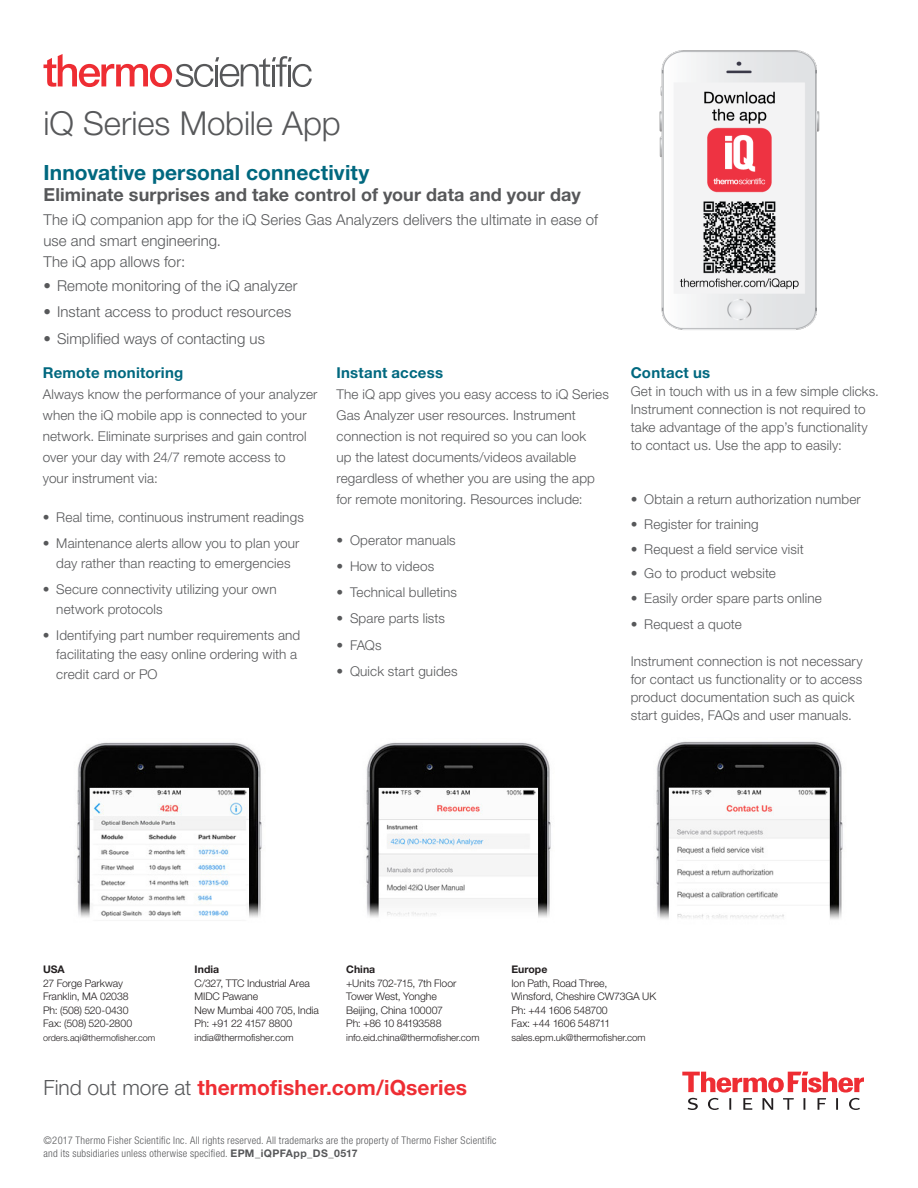
<style>
.page{position:relative;width:918px;height:1188px;background:#fff}
.page>*{position:absolute;margin:0;border:0;box-sizing:border-box;transform-origin:0 0}
.Subhead_Main{font:300 33px "Helvetica Neue LT Std";letter-spacing:-.005em;color:#57585a}
.CTA{font:700 21px "Helvetica Neue LT Std";letter-spacing:.005em;color:#ee2d33}
.Content_Header{font:700 21px "Helvetica Neue LT Std";letter-spacing:.005em;color:#00687f}
.Body_copy{font:700 18px "Helvetica Neue LT Std";letter-spacing:.005em;color:#57585a}
.Body_copy-2{font:300 15px/21px "Helvetica Neue LT Std";letter-spacing:.005em;color:#57585a}
.Bullet_Copy_1{font:700 15px "Helvetica Neue LT Std";letter-spacing:.015em;color:#00687f}
.Bullet_Copy_1-2{font:300 13.5px/21px "Helvetica Neue LT Std";letter-spacing:.01em;color:#57585a}
.Body_Copy{font:300 13.5px/18px "Helvetica Neue LT Std";letter-spacing:.01em;color:#57585a}
.Location_Numbers{font:300 10.5px/13.5px "Helvetica Neue LT Std";letter-spacing:-.01em;color:#231f20}
.Copyright___Tactic{font:300 condensed 10.5px/13.5px "Helvetica Neue LT Std";letter-spacing:.025em;color:#57585a}
.Location_Numbers-2{font:300 9.75px "Helvetica Neue LT Std";letter-spacing:-.005em;color:#231f20}
.Location_Numbers-3{font:300 9px "Helvetica Neue LT Std";color:#231f20}
.s1{font-weight:700}
.s2{font-weight:300;color:#57585a}
.s3{font-weight:700;font-stretch:normal}
</style>
<div class="page">
<svg style="left:44px;top:54px;width:268px;height:33px"></svg>
<svg style="left:682px;top:1072px;width:182px;height:38px"></svg>
<img style="left:77px;top:742px;width:185px;height:176px">
<img style="left:656px;top:741px;width:187px;height:178px">
<img style="left:659px;top:50px;width:161px;height:280px">
<img style="left:366px;top:742px;width:185px;height:176px">
<p class="Subhead_Main" style="left:44px;top:103px;width:299px">iQ Series Mobile App</p>
<p class="Content_Header" style="left:44px;top:160px;width:328px">Innovative personal connectivity</p>
<p class="Body_copy" style="left:44px;top:183px;width:539px">Eliminate surprises and take control of your data and your day</p>
<p class="Body_copy-2" style="left:44px;top:209px;width:556px">The iQ companion app for the iQ Series Gas Analyzers delivers the ultimate in ease of use and smart engineering.<br>The iQ app allows for:</p>
<p class="Body_copy-2" style="left:44px;top:275px;width:256px">• Remote monitoring of the iQ analyzer</p>
<p class="Body_copy-2" style="left:44px;top:301px;width:249px">• Instant access to product resources</p>
<p class="Body_copy-2" style="left:44px;top:327px;width:223px">• Simplified ways of contacting us</p>
<p class="Bullet_Copy_1" style="left:43px;top:364px;width:142px">Remote monitoring</p>
<p class="Bullet_Copy_1-2" style="left:43px;top:384px;width:276px">Always know the performance of your analyzer when the iQ mobile app is connected to your network. Eliminate surprises and gain control over your day with 24/7 remote access to<br>your instrument via:</p>
<p class="Bullet_Copy_1-2" style="left:43px;top:507px;width:263px">• Real time, continuous instrument readings</p>
<p class="Bullet_Copy_1-2" style="left:43px;top:534px;width:258px;line-height:19.5px;text-align:center">• Maintenance alerts allow you to plan your day rather than reacting to emergencies</p>
<p class="Bullet_Copy_1-2" style="left:56px;top:579px;width:222px;line-height:19.5px;text-indent:-14px">• Secure connectivity utilizing your own network protocols</p>
<p class="Bullet_Copy_1-2" style="left:56px;top:625px;width:246px;line-height:19.5px;text-indent:-14px">• Identifying part number requirements and facilitating the easy online ordering with a credit card or PO</p>
<p class="Bullet_Copy_1" style="left:337px;top:364px;width:108px">Instant access</p>
<p class="Bullet_Copy_1-2" style="left:337px;top:384px;width:274px">The iQ app gives you easy access to iQ Series Gas Analyzer user resources. Instrument connection is not required so you can look<br>up the latest documents/videos available regardless of whether you are using the app for remote monitoring. Resources include:</p>
<p class="Bullet_Copy_1-2" style="left:337px;top:529px;width:121px">• Operator manuals</p>
<p class="Bullet_Copy_1-2" style="left:337px;top:555px;width:99px">• How to videos</p>
<p class="Bullet_Copy_1-2" style="left:337px;top:582px;width:122px">• Technical bulletins</p>
<p class="Bullet_Copy_1-2" style="left:337px;top:608px;width:110px">• Spare parts lists</p>
<p class="Bullet_Copy_1-2" style="left:337px;top:634px;width:47px">• FAQs</p>
<p class="Bullet_Copy_1-2" style="left:337px;top:660px;width:123px">• Quick start guides</p>
<p class="Bullet_Copy_1" style="left:631px;top:364px;width:81px">Contact us</p>
<p class="Bullet_Copy_1-2" style="left:631px;top:382px;width:250px;line-height:18px">Get in touch with us in a few simple clicks.<br>Instrument connection is not required to take advantage of the app’s functionality to contact us. Use the app to easily:</p>
<p class="Bullet_Copy_1-2" style="left:631px;top:488px;width:232px">• Obtain a return authorization number</p>
<p class="Bullet_Copy_1-2" style="left:631px;top:513px;width:129px">• Register for training</p>
<p class="Bullet_Copy_1-2" style="left:631px;top:538px;width:174px">• Request a field service visit</p>
<p class="Bullet_Copy_1-2" style="left:631px;top:563px;width:147px">• Go to product website</p>
<p class="Bullet_Copy_1-2" style="left:631px;top:587px;width:193px">• Easily order spare parts online</p>
<p class="Bullet_Copy_1-2" style="left:631px;top:614px;width:113px">• Request a quote</p>
<p class="Body_Copy" style="left:631px;top:652px;width:233px">Instrument connection is not necessary for contact us functionality or to access product documentation such as quick start guides, FAQs and user manuals.</p>
<p class="Location_Numbers" style="left:43px;top:962px;width:91px"><span class="s1">USA<br></span>27 Forge Parkway<br>Franklin, MA 02038<br>Ph: (508) 520-0430<br>Fax: (508) 520-2800</p>
<p class="Location_Numbers-3" style="left:43px;top:1032px;width:114px">orders.aqi@thermofisher.com</p>
<p class="Location_Numbers" style="left:195px;top:962px;width:126px"><span class="s1">India<br></span>C/327, TTC Industrial Area<br>MIDC Pawane<br>New Mumbai 400 705, India<br>Ph: +91 22 4157 8800</p>
<p class="Location_Numbers-2" style="left:195px;top:1031px;width:100px">india@thermofisher.com</p>
<p class="Location_Numbers" style="left:346px;top:962px;width:112px"><span class="s1">China<br></span>+Units 702-715, 7th Floor<br>Tower West, Yonghe<br>Beijing, China 100007<br>Ph: +86 10 84193588</p>
<p class="Location_Numbers-2" style="left:346px;top:1031px;width:135px">info.eid.china@thermofisher.com</p>
<p class="CTA" style="left:44px;top:1075px;width:425px"><span class="s2">Find out more at</span> thermofisher.com/iQseries</p>
<p class="Copyright___Tactic" style="left:44px;top:1133px;width:454px">©2017 Thermo Fisher Scientific Inc. All rights reserved. All trademarks are the property of Thermo Fisher Scientific and its subsidiaries unless otherwise specified. <span class="s3">EPM_iQPFApp_DS_0517</span></p>
<p class="Location_Numbers" style="left:511px;top:962px;width:146px"><span class="s1">Europe<br></span>Ion Path, Road Three,<br>Winsford, Cheshire CW73GA UK<br>Ph: +44 1606 548700<br>Fax: +44 1606 548711</p>
<p class="Location_Numbers-2" style="left:511px;top:1031px;width:136px">sales.epm.uk@thermofisher.com</p>
</div>
